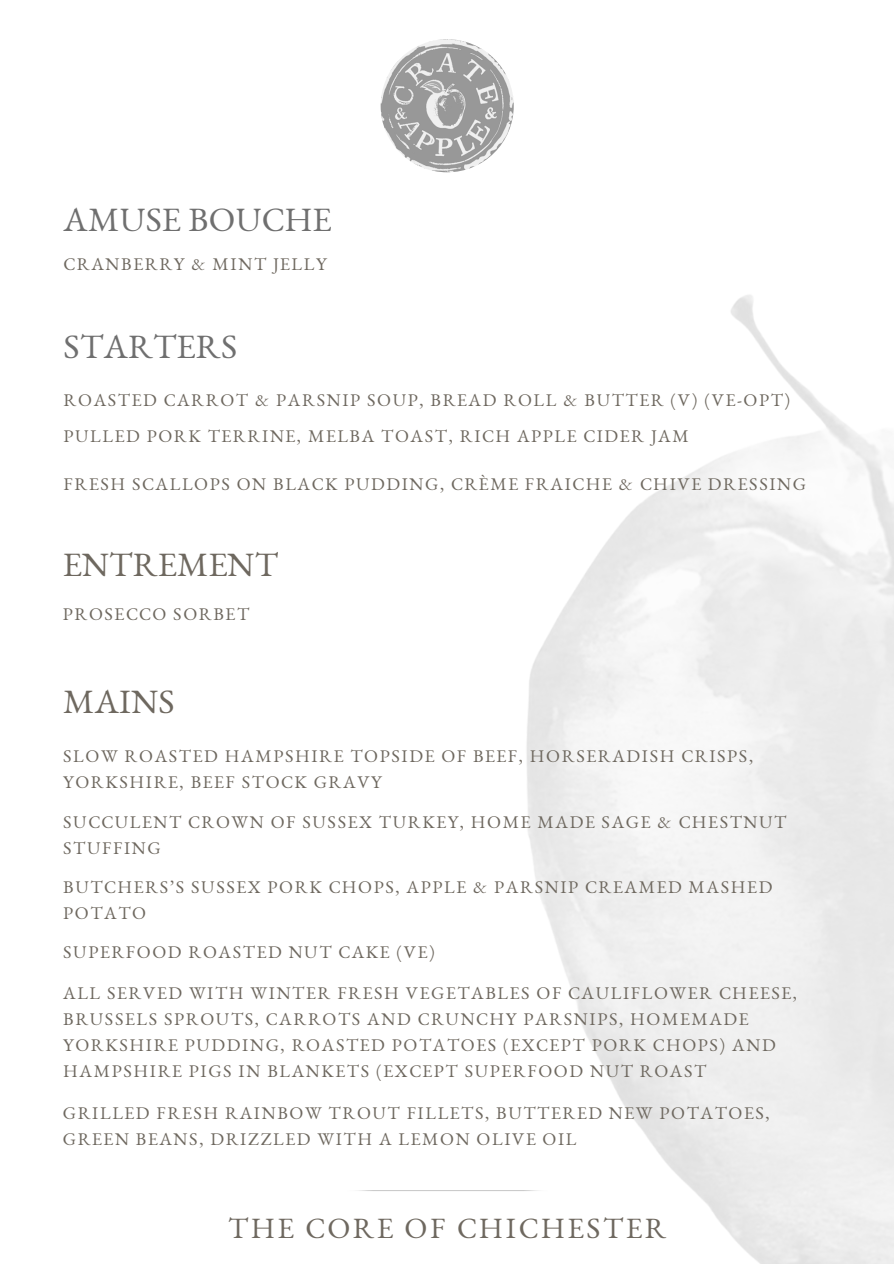
<style>
.page{position:relative;width:894px;height:1264px;background:#fff}
.page>*{position:absolute;margin:0;border:0;box-sizing:border-box;transform-origin:0 0}
.t1{font:34.8px "EB Garamond SC12";letter-spacing:.01em;color:#6f6f6f}
.t2{font:34.8px "EB Garamond SC12";letter-spacing:.01em;color:#6e685f}
.t3{font:30px "EB Garamond SC12";letter-spacing:.09em;color:#6e685f}
.t4{font:18.15px/26px "EB Garamond SC12";letter-spacing:.09em;color:#6e685f}
</style>
<div class="page">
<img style="left:380px;top:39px;width:133px;height:133px;border-radius:50%">
<p class="t1" style="left:64px;top:207px;width:269px">AMUSE BOUCHE</p>
<p class="t4" style="left:64px;top:253px;width:264px">CRANBERRY &amp; MINT JELLY</p>
<p class="t1" style="left:64px;top:333px;width:175px">STARTERS</p>
<p class="t4" style="left:64px;top:389px;width:728px">ROASTED CARROT &amp; PARSNIP SOUP, BREAD ROLL &amp; BUTTER (V) (VE-OPT)</p>
<p class="t4" style="left:64px;top:425px;width:626px">PULLED PORK TERRINE, MELBA TOAST, RICH APPLE CIDER JAM</p>
<p class="t4" style="left:64px;top:473px;width:743px">FRESH SCALLOPS ON BLACK PUDDING, CRÈME FRAICHE &amp; CHIVE DRESSING</p>
<p class="t2" style="left:63px;top:551px;width:216px">ENTREMENT</p>
<p class="t4" style="left:63px;top:603px;width:188px">PROSECCO SORBET</p>
<p class="t2" style="left:63px;top:688px;width:113px">MAINS</p>
<p class="t4" style="left:63px;top:745px;width:691px">SLOW ROASTED HAMPSHIRE TOPSIDE OF BEEF, HORSERADISH CRISPS,<br>YORKSHIRE, BEEF STOCK GRAVY</p>
<p class="t4" style="left:63px;top:810px;width:724px">SUCCULENT CROWN OF SUSSEX TURKEY, HOME MADE SAGE &amp; CHESTNUT<br>STUFFING</p>
<p class="t4" style="left:63px;top:876px;width:710px">BUTCHERS’S SUSSEX PORK CHOPS, APPLE &amp; PARSNIP CREAMED MASHED<br>POTATO</p>
<p class="t4" style="left:63px;top:941px;width:373px">SUPERFOOD ROASTED NUT CAKE (VE)</p>
<p class="t4" style="left:63px;top:982px;width:735px">ALL SERVED WITH WINTER FRESH VEGETABLES OF CAULIFLOWER CHEESE, BRUSSELS SPROUTS, CARROTS AND CRUNCHY PARSNIPS, HOMEMADE YORKSHIRE PUDDING, ROASTED POTATOES (EXCEPT PORK CHOPS) AND HAMPSHIRE PIGS IN BLANKETS (EXCEPT SUPERFOOD NUT ROAST</p>
<p class="t4" style="left:63px;top:1102px;width:708px">GRILLED FRESH RAINBOW TROUT FILLETS, BUTTERED NEW POTATOES,<br>GREEN BEANS, DRIZZLED WITH A LEMON OLIVE OIL</p>
<p class="t3" style="left:228px;top:1216px;width:439px">THE CORE OF CHICHESTER</p>
</div>
